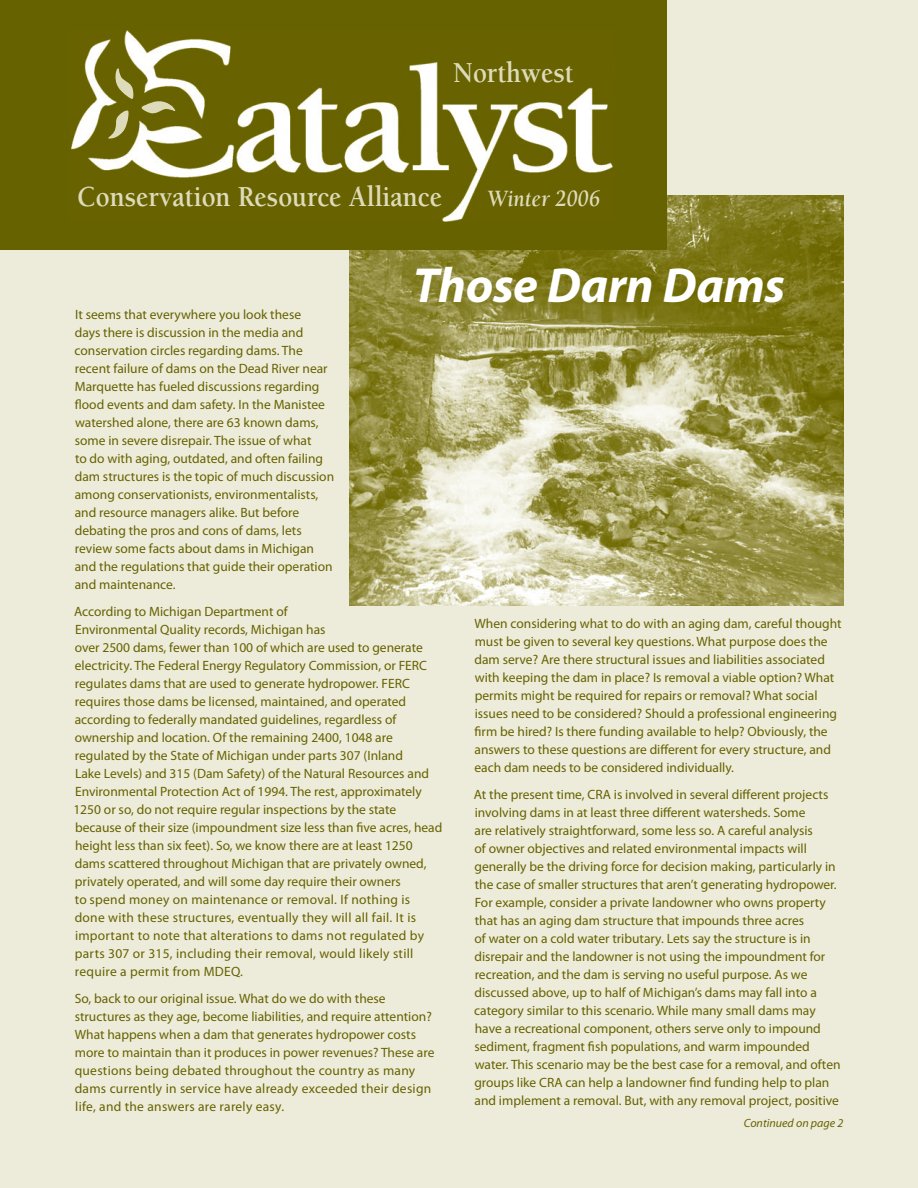
<style>
.page{position:relative;width:918px;height:1188px;background:#edecdb}
.page>*{position:absolute;margin:0;border:0;box-sizing:border-box;transform-origin:0 0}
.t1{font:italic 700 49.5px "Myriad Pro";letter-spacing:-.005em;color:#fff}
.t2{font:700 29.85px "Berkeley";color:#dedbbb;scale:.9 1}
.t3{font:italic 700 24px "Berkeley";color:#dedbbb;scale:.9 1}
.t4{font:13.5px/18px "Myriad Pro";color:#676200}
.t5{font:italic 12px "Myriad Pro";color:#676200}
</style>
<div class="page">
<img style="left:349px;top:196px;width:495px;height:410px">
<div style="left:0;top:0;width:666px;height:249px;background:#676200"></div>
<img style="left:71px;top:31px;width:542px;height:191px">
<svg style="left:101px;top:68px;width:76px;height:74px"></svg>
<h2 class="t2" style="left:453px;top:57px;width:136px">Northwest</h2>
<h2 class="t2" style="left:77px;top:181px;width:407px">Conservation Resource Alliance</h2>
<h3 class="t3" style="left:487px;top:186px;width:127px">Winter 2006</h3>
<h1 class="t1" style="left:413px;top:258px;width:374px">Those Darn Dams</h1>
<p class="t4" style="left:75px;top:306px;width:261px">It seems that everywhere you look these<br>days there is discussion in the media and conservation circles regarding dams. The recent failure of dams on the Dead River near Marquette has fueled discussions regarding flood events and dam safety. In the Manistee watershed alone, there are 63 known dams, some in severe disrepair. The issue of what<br>to do with aging, outdated, and often failing dam structures is the topic of much discussion among conservationists, environmentalists, and resource managers alike. But before debating the pros and cons of dams, lets review some facts about dams in Michigan and the regulations that guide their operation and maintenance.</p>
<p class="t4" style="left:73px;top:603px;width:371px">According to Michigan Department of<br>Environmental Quality records, Michigan has<br>over 2500 dams, fewer than 100 of which are used to generate electricity. The Federal Energy Regulatory Commission, or FERC regulates dams that are used to generate hydropower. FERC requires those dams be licensed, maintained, and operated according to federally mandated guidelines, regardless of ownership and location. Of the remaining 2400, 1048 are regulated by the State of Michigan under parts 307 (Inland<br>Lake Levels) and 315 (Dam Safety) of the Natural Resources and Environmental Protection Act of 1994. The rest, approximately 1250 or so, do not require regular inspections by the state because of their size (impoundment size less than five acres, head height less than six feet). So, we know there are at least 1250 dams scattered throughout Michigan that are privately owned, privately operated, and will some day require their owners<br>to spend money on maintenance or removal. If nothing is<br>done with these structures, eventually they will all fail. It is important to note that alterations to dams not regulated by parts 307 or 315, including their removal, would likely still require a permit from MDEQ.</p>
<p class="t4" style="left:75px;top:990px;width:361px">So, back to our original issue. What do we do with these structures as they age, become liabilities, and require attention?<br>What happens when a dam that generates hydropower costs more to maintain than it produces in power revenues? These are questions being debated throughout the country as many dams currently in service have already exceeded their design life, and the answers are rarely easy.</p>
<p class="t4" style="left:474px;top:615px;width:369px">When considering what to do with an aging dam, careful thought must be given to several key questions. What purpose does the dam serve? Are there structural issues and liabilities associated with keeping the dam in place? Is removal a viable option? What permits might be required for repairs or removal? What social issues need to be considered? Should a professional engineering firm be hired? Is there funding available to help? Obviously, the answers to these questions are different for every structure, and each dam needs to be considered individually.</p>
<p class="t4" style="left:474px;top:786px;width:368px">At the present time, CRA is involved in several different projects involving dams in at least three different watersheds. Some<br>are relatively straightforward, some less so. A careful analysis<br>of owner objectives and related environmental impacts will generally be the driving force for decision making, particularly in the case of smaller structures that aren’t generating hydropower.<br>For example, consider a private landowner who owns property that has an aging dam structure that impounds three acres<br>of water on a cold water tributary. Lets say the structure is in disrepair and the landowner is not using the impoundment for recreation, and the dam is serving no useful purpose. As we discussed above, up to half of Michigan’s dams may fall into a category similar to this scenario. While many small dams may have a recreational component, others serve only to impound sediment, fragment fish populations, and warm impounded water. This scenario may be the best case for a removal, and often groups like CRA can help a landowner find funding help to plan and implement a removal. But, with any removal project, positive</p>
<p class="t5" style="left:744px;top:1116px;width:101px">Continued on page 2</p>
</div>
